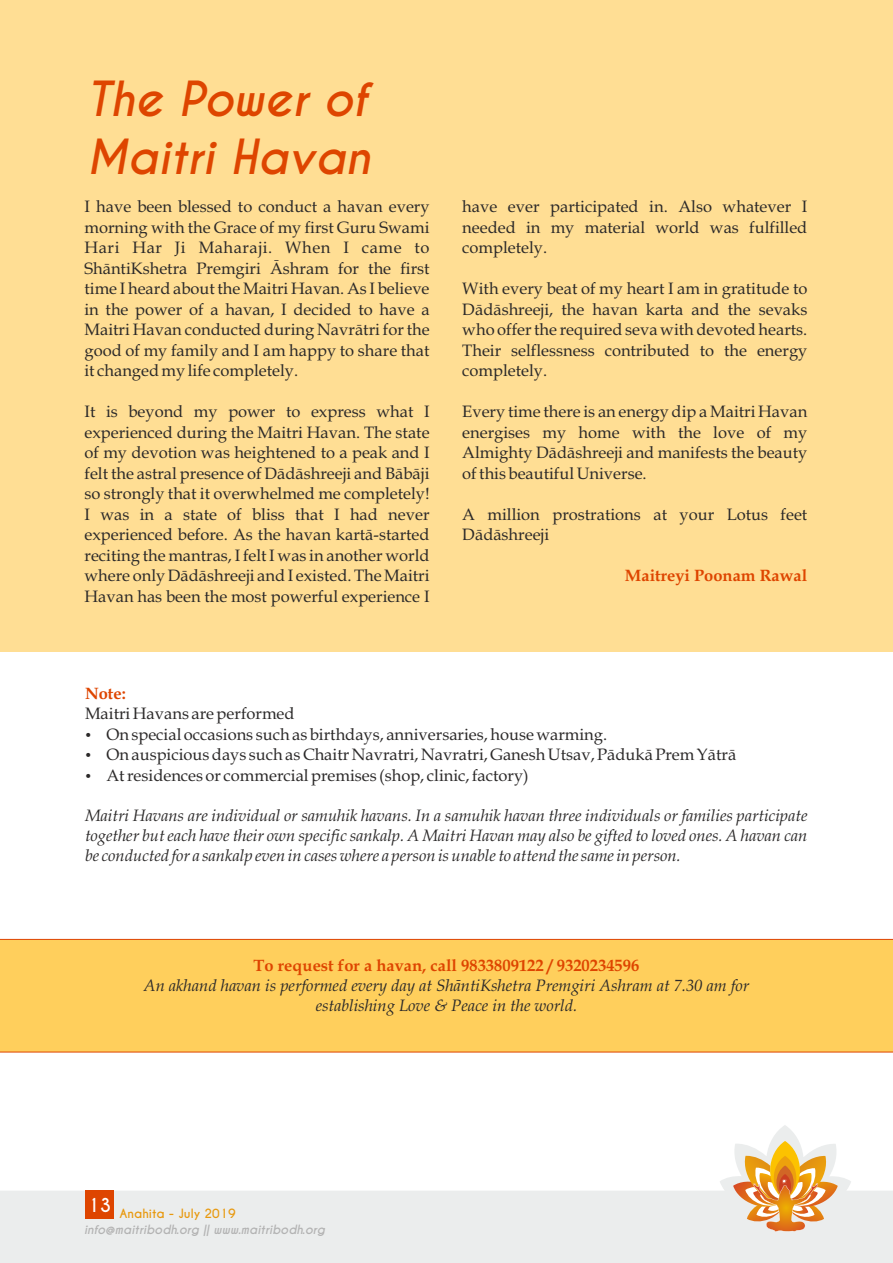
<style>
.page{position:relative;width:893px;height:1263px;background:#fff}
.page>*{position:absolute;margin:0;border:0;box-sizing:border-box;transform-origin:0 0}
.t1{font:italic 700 45.45px/57.4px "Caviar Dreams";color:#de4500}
.t2{font:700 18px "Caviar Dreams";color:#fff}
.t3{font:16.5px/20.5px "Book Antiqua";color:#2b2929;text-align:justify}
.t4{font:italic 16.5px/19.8px "Book Antiqua";color:#2b2929;text-align:center}
.t5{font:700 16.5px "Book Antiqua";color:#de4500}
.t6{font:italic 700 12px "Caviar Dreams";color:#b3b3b3}
.t7{font:700 12px "Caviar Dreams";color:#e8990f}
</style>
<div class="page">
<div style="left:0;top:939px;width:893px;height:113px;background:#ffcf5c"></div>
<div style="left:0;top:0;width:893px;height:652px;background:#ffde94"></div>
<svg style="left:0;top:1125px;width:893px;height:138px;fill:#ebeded"></svg>
<svg style="left:770px;top:1141px;width:30px;height:59px"></svg>
<svg style="left:733px;top:1155px;width:105px;height:76px;background:#eab87a"></svg>
<div style="left:85px;top:1190px;width:29px;height:29px;background:#de4500"></div>
<h1 class="t1" style="left:87px;top:73px;width:286px">The Power of<br>Maitri Havan</h1>
<p class="t3" style="left:85px;top:198px;width:347px">I have been blessed to conduct a havan every morning with the Grace of my first Guru Swami Hari Har Ji Maharaji. When I came to ShāntiKshetra Premgiri Āshram for the first time I heard about the Maitri Havan. As I believe in the power of a havan, I decided to have a Maitri Havan conducted during Navrātri for the good of my family and I am happy to share that it changed my life completely.</p>
<p class="t3" style="left:84px;top:403px;width:347px">It is beyond my power to express what I experienced during the Maitri Havan. The state of my devotion was heightened to a peak and I felt the astral presence of Dādāshreeji and Bābāji so strongly that it overwhelmed me completely!<br>I was in a state of bliss that I had never experienced before. As the havan kartā-started reciting the mantras, I felt I was in another world where only Dādāshreeji and I existed. The Maitri Havan has been the most powerful experience I</p>
<p class="t3" style="left:462px;top:198px;width:347px">have ever participated in. Also whatever I needed in my material world was fulfilled completely.</p>
<p class="t3" style="left:462px;top:280px;width:347px">With every beat of my heart I am in gratitude to Dādāshreeji, the havan karta and the sevaks who offer the required seva with devoted hearts.<br>Their selflessness contributed to the energy completely.</p>
<p class="t3" style="left:462px;top:403px;width:347px">Every time there is an energy dip a Maitri Havan energises my home with the love of my Almighty Dādāshreeji and manifests the beauty of this beautiful Universe.</p>
<p class="t3" style="left:462px;top:506px;width:346px">A million prostrations at your Lotus feet<br>Dādāshreeji</p>
<p class="t5" style="left:625px;top:569px;width:184px">Maitreyi Poonam Rawal</p>
<p class="t5" style="left:85px;top:687px;width:42px">Note:</p>
<p class="t3" style="left:85px;top:705px;width:211px">Maitri Havans are performed</p>
<p class="t3" style="left:85px;top:726px;width:524px">• On special occasions such as birthdays, anniversaries, house warming.</p>
<p class="t3" style="left:85px;top:746px;width:653px">• On auspicious days such as Chaitr Navratri, Navratri, Ganesh Utsav, Pādukā Prem Yātrā</p>
<p class="t3" style="left:85px;top:767px;width:445px">• At residences or commercial premises (shop, clinic, factory)</p>
<p class="t4" style="left:85px;top:808px;width:724px;text-align:justify">Maitri Havans are individual or samuhik havans. In a samuhik havan three individuals or families participate together but each have their own specific sankalp. A Maitri Havan may also be gifted to loved ones. A havan can be conducted for a sankalp even in cases where a person is unable to attend the same in person.</p>
<p class="t5" style="left:254px;top:959px;width:387px">To request for a havan, call 9833809122 / 9320234596</p>
<p class="t4" style="left:144px;top:977px;width:607px">An akhand havan is performed every day at ShāntiKshetra Premgiri Ashram at 7.30 am for establishing Love &amp; Peace in the world.</p>
<p class="t2" style="left:87px;top:1198px;width:26px">13</p>
<p class="t6" style="left:84px;top:1225px;width:243px">info@maitribodh.org || www.maitribodh.org</p>
<p class="t7" style="left:119px;top:1209px;width:118px">Anahita - July 2019</p>
</div>
